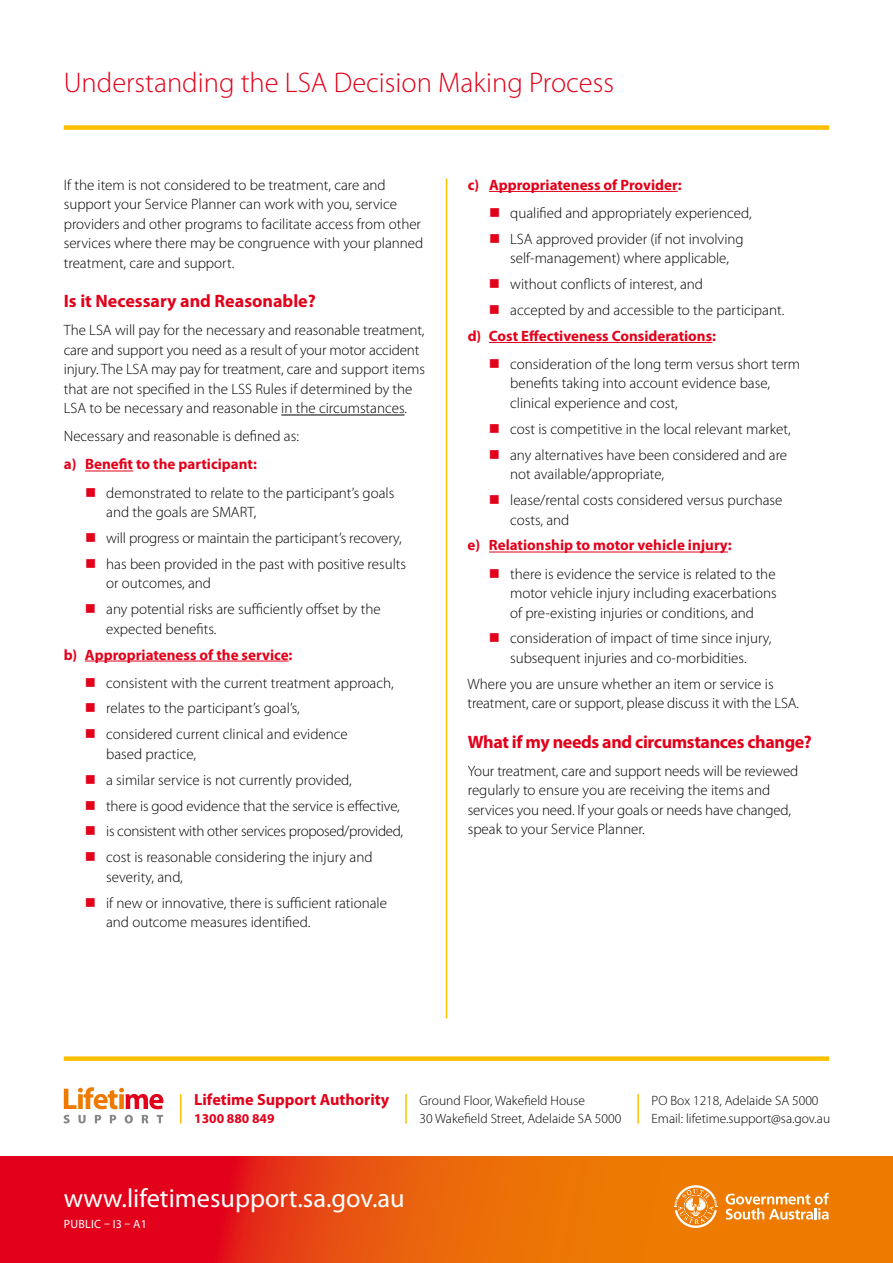
<style>
.page{position:relative;width:893px;height:1263px;background:#fff}
.page>*{position:absolute;margin:0;border:0;box-sizing:border-box;transform-origin:0 0}
.t1{font:300 28.5px "Myriad Pro";color:#e2001a}
.t2{font:26.4px "Myriad Pro";color:#fff}
.t3{font:700 18px "Myriad Pro";letter-spacing:-.02em;color:#e2001a}
.t4{font:700 18px "Myriad Pro";color:#e2001a}
.t5{font:700 16.2px "Myriad Pro";color:#e2001a}
.t6{font:300 15px/19.5px "Myriad Pro";color:#000}
.t7{font:700 15px "Myriad Pro";color:#e2001a}
.t8{font:300 13.5px/18px "Myriad Pro";color:#000}
.t9{font:700 13.5px "Myriad Pro";color:#e2001a}
.t10{font:12px "Myriad Pro";letter-spacing:.02em;color:#fff}
</style>
<div class="page">
<svg style="left:0;top:1157px;width:893px;height:106px;background:#e84b0d"></svg>
<div style="left:64px;top:125px;width:765px;height:5px;background:#fcc000"></div>
<div style="left:64px;top:1056px;width:765px;height:5px;background:#fcc000"></div>
<svg style="left:180px;top:1094px;width:1px;height:29px"></svg>
<hr style="left:405px;top:1094px;width:2px;height:29px;background:#fcc000">
<hr style="left:637px;top:1094px;width:2px;height:29px;background:#fcc000">
<svg style="left:64px;top:1087px;width:99px;height:22px"></svg>
<svg style="left:64px;top:1115px;width:99px;height:8px"></svg>
<hr style="left:446px;top:179px;width:1px;height:839px;background:#fcc000">
<svg style="left:726px;top:1193px;width:103px;height:26px"></svg>
<svg style="left:674px;top:1185px;width:43px;height:43px;background:#f2a14c"></svg>
<hr style="left:281px;top:415px;width:123px;height:1px;background:#000">
<hr style="left:85px;top:471px;width:48px;height:1px;background:#e2001a">
<hr style="left:85px;top:661px;width:204px;height:1px;background:#e2001a">
<hr style="left:489px;top:191px;width:189px;height:1px;background:#e2001a">
<hr style="left:489px;top:342px;width:223px;height:1px;background:#e2001a">
<hr style="left:489px;top:552px;width:239px;height:1px;background:#e2001a">
<h1 class="t1" style="left:64px;top:66px;width:552px">Understanding the LSA Decision Making Process</h1>
<p class="t6" style="left:64px;top:175px;width:361px">If the item is not considered to be treatment, care and support your Service Planner can work with you, service providers and other programs to facilitate access from other services where there may be congruence with your planned treatment, care and support.</p>
<p class="t4" style="left:64px;top:291px;width:254px">Is it Necessary and Reasonable?</p>
<p class="t6" style="left:64px;top:321px;width:363px">The LSA will pay for the necessary and reasonable treatment, care and support you need as a result of your motor accident injury. The LSA may pay for treatment, care and support items that are not specified in the LSS Rules if determined by the LSA to be necessary and reasonable in the circumstances.</p>
<p class="t6" style="left:64px;top:427px;width:237px">Necessary and reasonable is defined as:</p>
<p class="t7" style="left:64px;top:456px;width:195px">a) Benefit to the participant:</p>
<p class="t6" style="left:106px;top:483px;width:289px">demonstrated to relate to the participant’s goals and the goals are SMART,</p>
<p class="t6" style="left:106px;top:525px;width:301px;line-height:25.8px">will progress or maintain the participant’s recovery, has been provided in the past with positive results</p>
<p class="t6" style="left:106px;top:571px;width:276px;line-height:25.8px">or outcomes, and<br>any potential risks are sufficiently offset by the</p>
<p class="t6" style="left:106px;top:619px;width:112px">expected benefits.</p>
<p class="t7" style="left:64px;top:646px;width:230px">b) Appropriateness of the service:</p>
<p class="t6" style="left:106px;top:670px;width:289px;line-height:26px">consistent with the current treatment approach, relates to the participant’s goal’s,<br>considered current clinical and evidence</p>
<p class="t6" style="left:106px;top:741px;width:299px;line-height:25.8px">based practice,<br>a similar service is not currently provided,<br>there is good evidence that the service is effective, is consistent with other services proposed/provided, cost is reasonable considering the injury and</p>
<p class="t6" style="left:106px;top:864px;width:282px;line-height:25.8px">severity, and,<br>if new or innovative, there is sufficient rationale</p>
<p class="t6" style="left:106px;top:913px;width:206px">and outcome measures identified.</p>
<p class="t7" style="left:468px;top:176px;width:215px">c) Appropriateness of Provider:</p>
<p class="t6" style="left:510px;top:200px;width:243px;line-height:25.8px">qualified and appropriately experienced,<br>LSA approved provider (if not involving</p>
<p class="t6" style="left:510px;top:246px;width:276px;line-height:25.8px">self-management) where applicable,<br>without conflicts of interest, and<br>accepted by and accessible to the participant.</p>
<p class="t7" style="left:468px;top:327px;width:250px">d) Cost Effectiveness Considerations:</p>
<p class="t6" style="left:510px;top:354px;width:291px">consideration of the long term versus short term benefits taking into account evidence base, clinical experience and cost,</p>
<p class="t6" style="left:510px;top:416px;width:282px;line-height:25.8px">cost is competitive in the local relevant market, any alternatives have been considered and are</p>
<p class="t6" style="left:510px;top:461px;width:274px;line-height:26px">not available/appropriate,<br>lease/rental costs considered versus purchase</p>
<p class="t6" style="left:510px;top:510px;width:61px">costs, and</p>
<p class="t7" style="left:468px;top:537px;width:266px">e) Relationship to motor vehicle injury:</p>
<p class="t6" style="left:510px;top:564px;width:268px;text-align:justify">there is evidence the service is related to the motor vehicle injury including exacerbations of pre-existing injuries or conditions, and</p>
<p class="t6" style="left:510px;top:629px;width:263px">consideration of impact of time since injury, subsequent injuries and co-morbidities.</p>
<p class="t6" style="left:468px;top:674px;width:333px">Where you are unsure whether an item or service is treatment, care or support, please discuss it with the LSA.</p>
<p class="t3" style="left:468px;top:732px;width:346px">What if my needs and circumstances change?</p>
<p class="t6" style="left:468px;top:761px;width:332px">Your treatment, care and support needs will be reviewed regularly to ensure you are receiving the items and services you need. If your goals or needs have changed, speak to your Service Planner.</p>
<p class="t5" style="left:194px;top:1090px;width:197px">Lifetime Support Authority</p>
<p class="t9" style="left:194px;top:1111px;width:82px">1300 880 849</p>
<p class="t8" style="left:420px;top:1092px;width:203px">Ground Floor, Wakefield House<br>30 Wakefield Street, Adelaide SA 5000</p>
<p class="t8" style="left:652px;top:1092px;width:180px">PO Box 1218, Adelaide SA 5000<br>Email: lifetime.support@sa.gov.au</p>
<h2 class="t2" style="left:64px;top:1183px;width:343px">www.lifetimesupport.sa.gov.au</h2>
<p class="t10" style="left:64px;top:1218px;width:85px">PUBLIC – I3 – A1</p>
</div>
